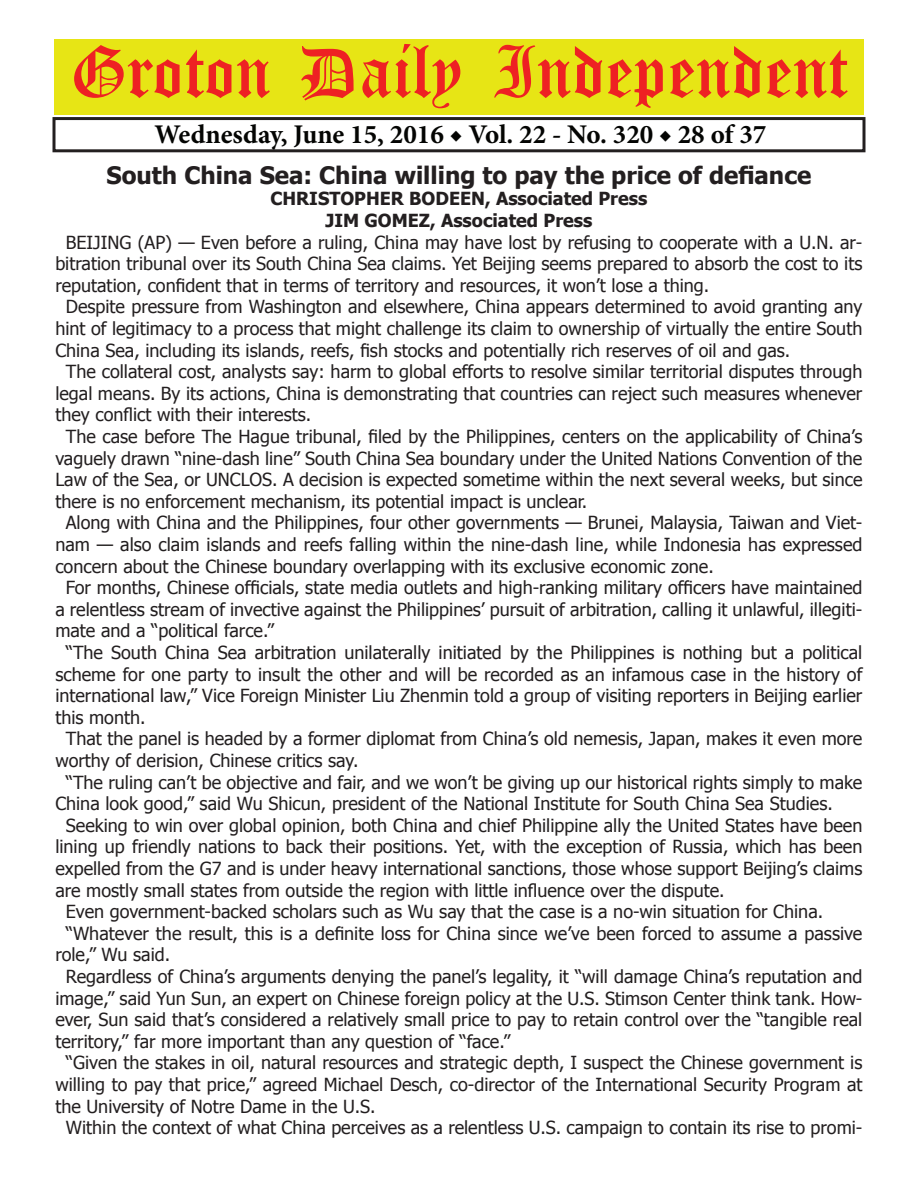
<style>
.page{position:relative;width:918px;height:1188px;background:#fff}
.page>*{position:absolute;margin:0;border:0;box-sizing:border-box;transform-origin:0 0}
.t1{font:54px "Old English Five";color:#ee2123}
.t2{font:700 27px "Minion Pro";color:#040503}
.t3{font:700 24px "Tahoma";color:#231f20}
.t4{font:18px "Tahoma";color:#231f20}
.t5{font:700 18px/21.6px "Tahoma";color:#231f20;text-align:center}
</style>
<div class="page">
<div style="left:52px;top:117px;width:814px;height:35px;border:3px solid #231f20"></div>
<div style="left:54px;top:40px;width:810px;height:75px;background:#e7e515"></div>
<h1 class="t1" style="left:70px;top:47px;width:779px">Groton Daily Independent</h1>
<h2 class="t2" style="left:155px;top:116px;width:613px">Wednesday, June 15, 2016 ◆ Vol. 22 - No. 320 ◆ 28 of 37</h2>
<h3 class="t3" style="left:107px;top:158px;width:706px">South China Sea: China willing to pay the price of defiance</h3>
<p class="t5" style="left:270px;top:187px;width:378px">CHRISTOPHER BODEEN, Associated Press<br>JIM GOMEZ, Associated Press</p>
<p class="t4" style="left:66px;top:230px;width:798px">BEIJING (AP) — Even before a ruling, China may have lost by refusing to cooperate with a U.N. ar-</p>
<p class="t4" style="left:55px;top:252px;width:809px">bitration tribunal over its South China Sea claims. Yet Beijing seems prepared to absorb the cost to its</p>
<p class="t4" style="left:55px;top:273px;width:656px">reputation, confident that in terms of territory and resources, it won’t lose a thing.</p>
<p class="t4" style="left:66px;top:295px;width:798px">Despite pressure from Washington and elsewhere, China appears determined to avoid granting any</p>
<p class="t4" style="left:55px;top:316px;width:809px">hint of legitimacy to a process that might challenge its claim to ownership of virtually the entire South</p>
<p class="t4" style="left:55px;top:338px;width:736px">China Sea, including its islands, reefs, fish stocks and potentially rich reserves of oil and gas.</p>
<p class="t4" style="left:66px;top:360px;width:798px">The collateral cost, analysts say: harm to global efforts to resolve similar territorial disputes through</p>
<p class="t4" style="left:55px;top:381px;width:809px">legal means. By its actions, China is demonstrating that countries can reject such measures whenever</p>
<p class="t4" style="left:55px;top:403px;width:257px">they conflict with their interests.</p>
<p class="t4" style="left:66px;top:424px;width:798px">The case before The Hague tribunal, filed by the Philippines, centers on the applicability of China’s</p>
<p class="t4" style="left:55px;top:446px;width:809px">vaguely drawn “nine-dash line” South China Sea boundary under the United Nations Convention of the</p>
<p class="t4" style="left:55px;top:468px;width:809px">Law of the Sea, or UNCLOS. A decision is expected sometime within the next several weeks, but since</p>
<p class="t4" style="left:55px;top:489px;width:533px">there is no enforcement mechanism, its potential impact is unclear.</p>
<p class="t4" style="left:66px;top:511px;width:798px">Along with China and the Philippines, four other governments — Brunei, Malaysia, Taiwan and Viet-</p>
<p class="t4" style="left:55px;top:532px;width:809px">nam — also claim islands and reefs falling within the nine-dash line, while Indonesia has expressed</p>
<p class="t4" style="left:55px;top:554px;width:660px">concern about the Chinese boundary overlapping with its exclusive economic zone.</p>
<p class="t4" style="left:66px;top:576px;width:798px">For months, Chinese officials, state media outlets and high-ranking military officers have maintained</p>
<p class="t4" style="left:55px;top:597px;width:809px">a relentless stream of invective against the Philippines’ pursuit of arbitration, calling it unlawful, illegiti-</p>
<p class="t4" style="left:55px;top:619px;width:220px">mate and a “political farce.”</p>
<p class="t4" style="left:66px;top:640px;width:798px">“The South China Sea arbitration unilaterally initiated by the Philippines is nothing but a political</p>
<p class="t4" style="left:55px;top:662px;width:809px">scheme for one party to insult the other and will be recorded as an infamous case in the history of</p>
<p class="t4" style="left:55px;top:684px;width:809px">international law,” Vice Foreign Minister Liu Zhenmin told a group of visiting reporters in Beijing earlier</p>
<p class="t4" style="left:55px;top:705px;width:92px">this month.</p>
<p class="t4" style="left:66px;top:727px;width:798px">That the panel is headed by a former diplomat from China’s old nemesis, Japan, makes it even more</p>
<p class="t4" style="left:55px;top:748px;width:305px">worthy of derision, Chinese critics say.</p>
<p class="t4" style="left:66px;top:770px;width:798px">“The ruling can’t be objective and fair, and we won’t be giving up our historical rights simply to make</p>
<p class="t4" style="left:55px;top:792px;width:779px">China look good,” said Wu Shicun, president of the National Institute for South China Sea Studies.</p>
<p class="t4" style="left:66px;top:813px;width:798px">Seeking to win over global opinion, both China and chief Philippine ally the United States have been</p>
<p class="t4" style="left:55px;top:835px;width:809px">lining up friendly nations to back their positions. Yet, with the exception of Russia, which has been</p>
<p class="t4" style="left:55px;top:856px;width:809px">expelled from the G7 and is under heavy international sanctions, those whose support Beijing’s claims</p>
<p class="t4" style="left:55px;top:878px;width:671px">are mostly small states from outside the region with little influence over the dispute.</p>
<p class="t4" style="left:66px;top:900px;width:759px">Even government-backed scholars such as Wu say that the case is a no-win situation for China.</p>
<p class="t4" style="left:66px;top:921px;width:798px">“Whatever the result, this is a definite loss for China since we’ve been forced to assume a passive</p>
<p class="t4" style="left:55px;top:943px;width:116px">role,” Wu said.</p>
<p class="t4" style="left:66px;top:964px;width:798px">Regardless of China’s arguments denying the panel’s legality, it “will damage China’s reputation and</p>
<p class="t4" style="left:55px;top:986px;width:809px">image,” said Yun Sun, an expert on Chinese foreign policy at the U.S. Stimson Center think tank. How-</p>
<p class="t4" style="left:55px;top:1008px;width:809px">ever, Sun said that’s considered a relatively small price to pay to retain control over the “tangible real</p>
<p class="t4" style="left:55px;top:1029px;width:457px">territory,” far more important than any question of “face.”</p>
<p class="t4" style="left:66px;top:1051px;width:798px">“Given the stakes in oil, natural resources and strategic depth, I suspect the Chinese government is</p>
<p class="t4" style="left:55px;top:1072px;width:809px">willing to pay that price,” agreed Michael Desch, co-director of the International Security Program at</p>
<p class="t4" style="left:55px;top:1094px;width:322px">the University of Notre Dame in the U.S.</p>
<p class="t4" style="left:66px;top:1116px;width:798px">Within the context of what China perceives as a relentless U.S. campaign to contain its rise to promi-</p>
</div>
